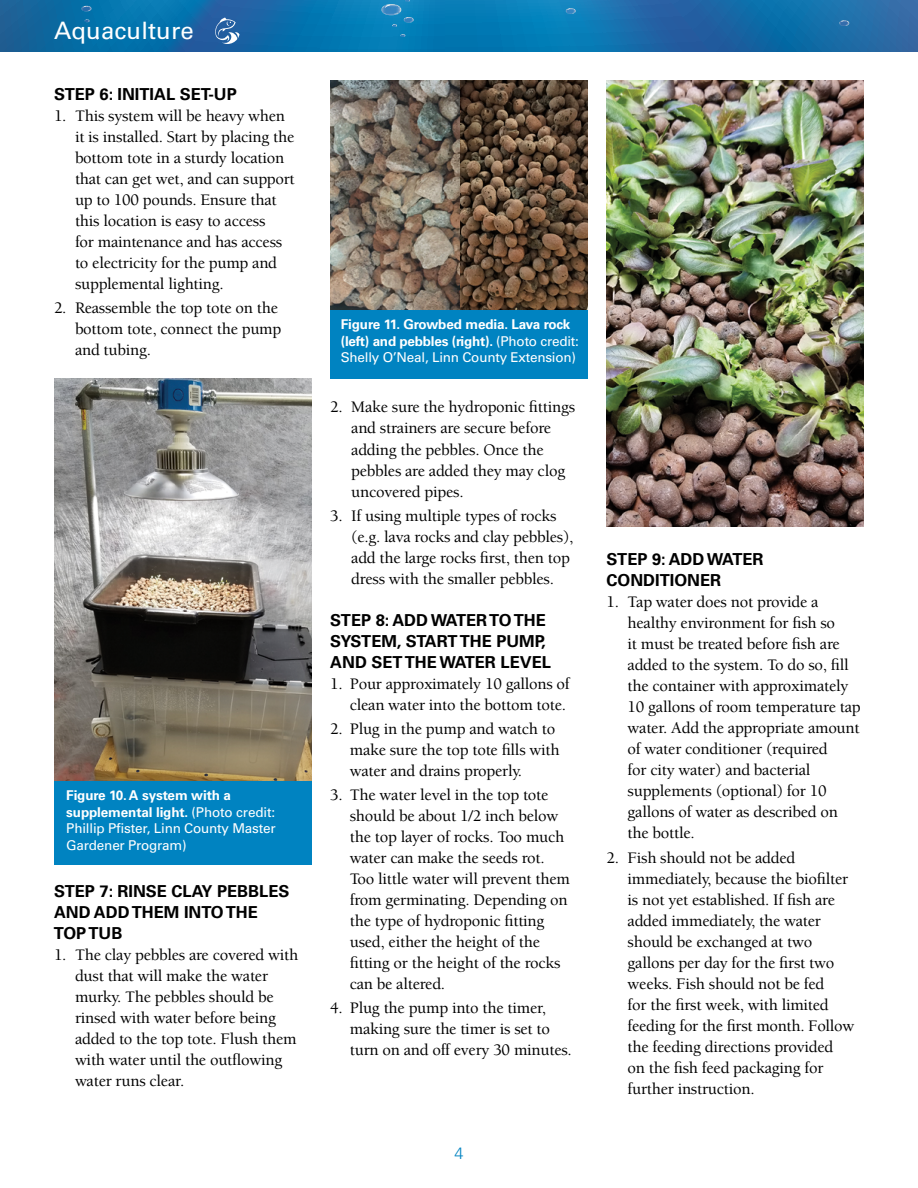
<style>
.page{position:relative;width:918px;height:1188px;background:#fff}
.page>*{position:absolute;margin:0;border:0;box-sizing:border-box;transform-origin:0 0}
.t1{font:24px "Univers LT Std";letter-spacing:.005em;color:#fff}
.t2{font:500 16.5px/21px "Berkeley Std";letter-spacing:-.015em;color:#000}
.subhead2{font:700 16.5px/21px "Univers LT Std";color:#000}
.t3{font:300 16.5px "Univers LT Std";color:#0083c1}
.t4{font:700 13.5px/16.5px "Univers LT Std";letter-spacing:-.015em;color:#fff}
.t5{font:13.5px/16.5px "Univers LT Std";letter-spacing:-.015em;color:#fff}
.s1{font-weight:700}
.s2{font-weight:400}
</style>
<div class="page">
<svg style="left:0;top:0;width:918px;height:52px;background:#106fab"></svg>
<svg style="left:839px;top:20px;width:10px;height:6px"></svg>
<svg style="left:566px;top:8px;width:10px;height:6px"></svg>
<svg style="left:82px;top:6px;width:10px;height:5px"></svg>
<svg style="left:381px;top:0;width:33px;height:27px"></svg>
<svg style="left:400px;top:34px;width:5px;height:3px"></svg>
<svg style="left:94px;top:37px;width:5px;height:3px"></svg>
<svg style="left:85px;top:19px;width:5px;height:3px"></svg>
<svg style="left:215px;top:18px;width:25px;height:26px"></svg>
<img style="left:330px;top:81px;width:130px;height:229px">
<img style="left:460px;top:81px;width:128px;height:229px">
<div style="left:330px;top:310px;width:258px;height:69px;background:#0083c1"></div>
<img style="left:54px;top:379px;width:257px;height:402px">
<div style="left:54px;top:781px;width:257px;height:84px;background:#0083c1"></div>
<img style="left:607px;top:81px;width:257px;height:445px">
<h1 class="t1" style="left:54px;top:16px;width:141px">Aquaculture</h1>
<h4 class="subhead2" style="left:54px;top:84px;width:184px">STEP 6: INITIAL SET-UP</h4>
<p class="t2" style="left:75px;top:106px;width:221px;text-indent:-21px">1. This system will be heavy when it is installed. Start by placing the bottom tote in a sturdy location that can get wet, and can support up to 100 pounds. Ensure that this location is easy to access<br>for maintenance and has access to electricity for the pump and supplemental lighting.</p>
<p class="t2" style="left:75px;top:298px;width:208px;text-indent:-21px">2. Reassemble the top tote on the bottom tote, connect the pump and tubing.</p>
<p class="t5" style="left:66px;top:787px;width:211px"><span class="s1">Figure 10. A system with a supplemental light.</span> (Photo credit:<br>Phillip Pfister, Linn County Master<br>Gardener Program)</p>
<h4 class="subhead2" style="left:54px;top:881px;width:237px">STEP 7: RINSE CLAY PEBBLES<br>AND ADD THEM INTO THE<br>TOP TUB</h4>
<p class="t2" style="left:75px;top:945px;width:225px;text-indent:-21px">1. The clay pebbles are covered with dust that will make the water murky. The pebbles should be rinsed with water before being added to the top tote. Flush them with water until the outflowing water runs clear.</p>
<p class="t4" style="left:341px;top:316px;width:240px">Figure 11. Growbed media. Lava rock (left) and pebbles (right). <span class="s2">(Photo credit:<br>Shelly O’Neal, Linn County Extension)</span></p>
<p class="t2" style="left:351px;top:397px;width:225px;text-indent:-21px">2. Make sure the hydroponic fittings and strainers are secure before adding the pebbles. Once the pebbles are added they may clog uncovered pipes.</p>
<p class="t2" style="left:351px;top:505px;width:224px;text-indent:-21px">3. If using multiple types of rocks (e.g. lava rocks and clay pebbles), add the large rocks first, then top dress with the smaller pebbles.</p>
<h4 class="subhead2" style="left:330px;top:610px;width:222px">STEP 8: ADD WATER TO THE<br>SYSTEM, START THE PUMP,<br>AND SET THE WATER LEVEL</h4>
<p class="t2" style="left:330px;top:673px;width:241px;text-align:right">1. Pour approximately 10 gallons of clean water into the bottom tote.</p>
<p class="t2" style="left:350px;top:719px;width:211px;text-indent:-20px">2. Plug in the pump and watch to make sure the top tote fills with water and drains properly.</p>
<p class="t2" style="left:350px;top:785px;width:222px;text-indent:-20px">3. The water level in the top tote should be about 1/2 inch below the top layer of rocks. Too much water can make the seeds rot.<br>Too little water will prevent them from germinating. Depending on the type of hydroponic fitting used, either the height of the fitting or the height of the rocks can be altered.</p>
<p class="t2" style="left:350px;top:998px;width:224px;text-indent:-20px">4. Plug the pump into the timer, making sure the timer is set to turn on and off every 30 minutes.</p>
<p class="t3" style="left:454px;top:1144px;width:11px">4</p>
<h4 class="subhead2" style="left:607px;top:549px;width:158px">STEP 9: ADD WATER<br>CONDITIONER</h4>
<p class="t2" style="left:628px;top:592px;width:235px;text-indent:-21px">1. Tap water does not provide a healthy environment for fish so<br>it must be treated before fish are added to the system. To do so, fill the container with approximately<br>10 gallons of room temperature tap water. Add the appropriate amount of water conditioner (required<br>for city water) and bacterial supplements (optional) for 10 gallons of water as described on the bottle.</p>
<p class="t2" style="left:628px;top:847px;width:228px;text-indent:-21px">2. Fish should not be added immediately, because the biofilter is not yet established. If fish are added immediately, the water should be exchanged at two gallons per day for the first two weeks. Fish should not be fed<br>for the first week, with limited feeding for the first month. Follow the feeding directions provided on the fish feed packaging for further instruction.</p>
</div>
